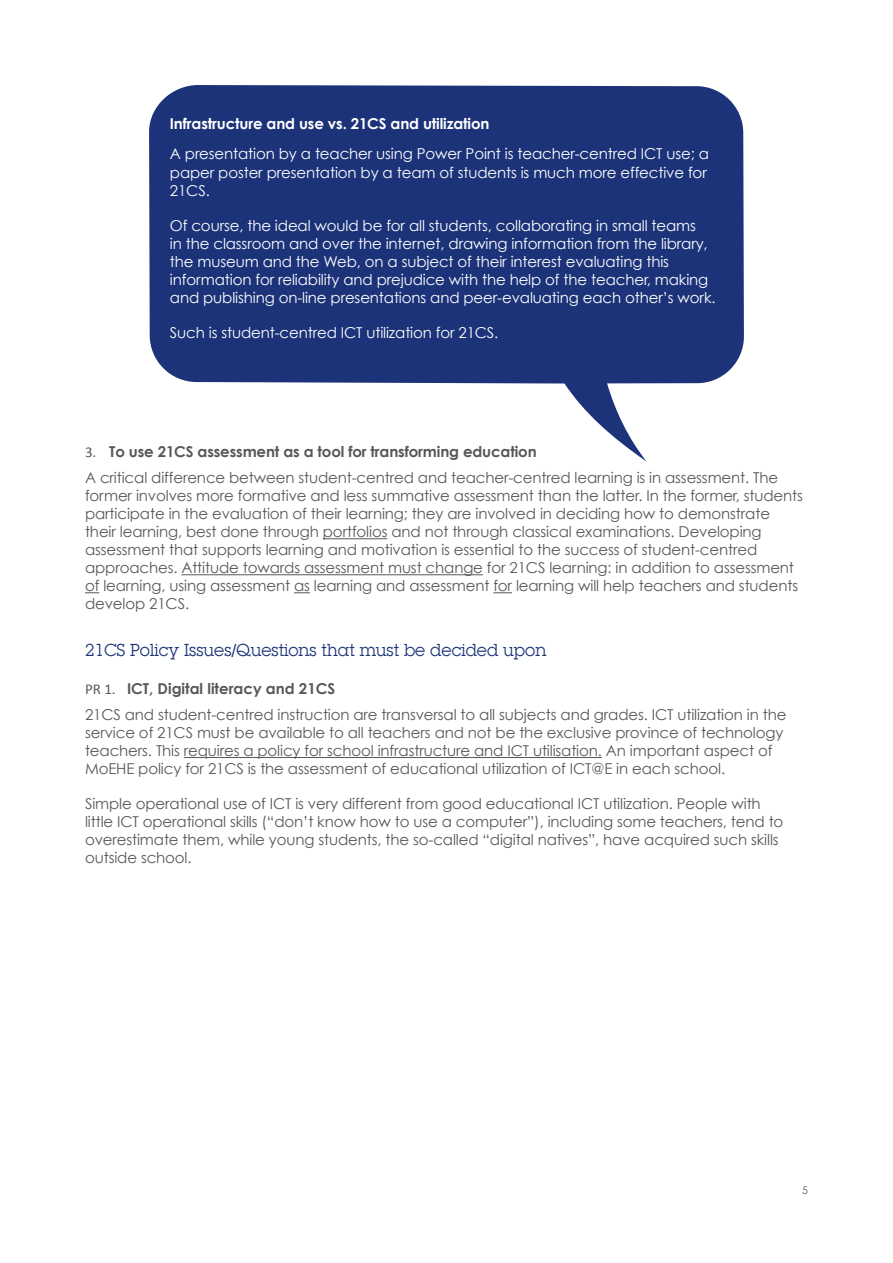
<style>
.page{position:relative;width:893px;height:1263px;background:#fff}
.page>*{position:absolute;margin:0;border:0;box-sizing:border-box;transform-origin:0 0}
.t1{font:18px "Lubalin Graph";color:#1c3379}
.t2{font:15px/18px "Century Gothic";letter-spacing:-.01em;color:#57585a}
.t3{font:15px/18px "Century Gothic";letter-spacing:-.01em;color:#fff}
.t4{font:700 15px "Century Gothic";letter-spacing:-.01em;color:#57585a}
.t5{font:700 15px "Century Gothic";letter-spacing:-.01em;color:#fff}
.t6{font:15px "Calibri";color:#57585a}
.t7{font:10.5px "Century Gothic";color:#57585a}
</style>
<div class="page">
<svg style="left:149px;top:85px;width:595px;height:377px;fill:#1c3379"></svg>
<hr style="left:323px;top:538px;width:64px;height:1px;background:#57585a">
<hr style="left:181px;top:574px;width:302px;height:1px;background:#57585a">
<svg style="left:85px;top:592px;width:14px;height:1px"></svg>
<svg style="left:294px;top:592px;width:16px;height:1px"></svg>
<svg style="left:493px;top:592px;width:19px;height:1px"></svg>
<hr style="left:184px;top:757px;width:418px;height:1px;background:#57585a">
<p class="t5" style="left:170px;top:114px;width:321px">Infrastructure and use vs. 21CS and utilization</p>
<p class="t3" style="left:170px;top:145px;width:541px">A presentation by a teacher using Power Point is teacher-centred ICT use a; paper poster presentation by a team of students is much more effective for<br>21CS.</p>
<p class="t3" style="left:170px;top:216px;width:547px">Of course, the ideal would be for all students, collaborating in small teams<br>in the classroom and over the internet, drawing information from the library, the museum and the Web, on a subject of their interest evaluating this information for reliability and prejudice with the help of the teacher, making and publishing on-line presentations and peer-evaluating each other s’ work.</p>
<p class="t3" style="left:170px;top:323px;width:330px">Such is student-centred ICT utilization for 21CS.</p>
<p class="t4" style="left:109px;top:442px;width:429px">To use 21CS assessment as a tool for transforming education</p>
<p class="t6" style="left:85px;top:442px;width:13px">3.</p>
<p class="t2" style="left:85px;top:469px;width:719px">A critical difference between student-centred and teacher-centred learning inis assessment. The former involves more formative and less summative assessment than the latter In. the former, students participate in the evaluation of their learning; they are involved in deciding how to demonstrate their learning, best done through portfolios and not through classical examinations. Developing assessment that supports learning and motivation is essential to the success of student-centred approaches. Attitude towards assessment must change for 21CS learning in: addition to assessment of learning, using assessment as learning and assessment for learning will help teachers and students develop 21CS.</p>
<p class="t1" style="left:85px;top:639px;width:463px">21CS Policy Issues/Questions that must be decided upon</p>
<p class="t4" style="left:127px;top:679px;width:210px">ICT, Digital literacy and 21CS</p>
<p class="t6" style="left:85px;top:679px;width:32px">PR 1.</p>
<p class="t2" style="left:85px;top:705px;width:703px">21CS and student-centred instruction are transversal to all subjects and grades. ICT utilization in the service of 21CS must be available to all teachers and not be the exclusive province of technology teachers. This requires a policy for school infrastructure and ICT utilisation. An important aspect of MoEHE policy for 21CS is the assessment of educational utilization of ICT@ inE each school.</p>
<p class="t2" style="left:85px;top:794px;width:700px">Simple operational use of ICT is very different from good educational ICT utilization. People with little ICT operational skills (“don t’ know how to use a computer”), including some teachers, tend to overestimate them, while young students, the so-called “digital natives ,” have acquired such skills outside school.</p>
<p class="t7" style="left:802px;top:1184px;width:7px">5</p>
</div>
